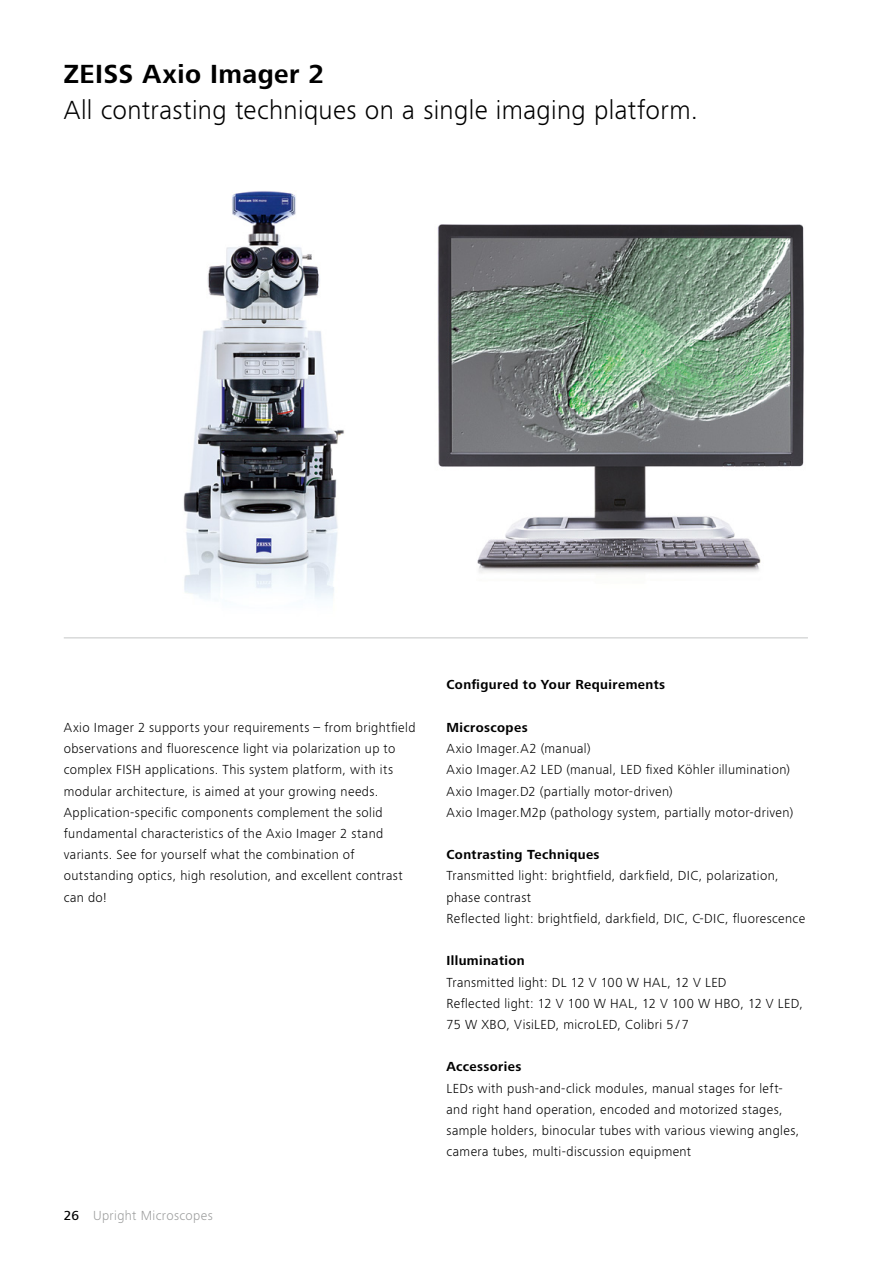
<style>
.page{position:relative;width:893px;height:1263px;background:#fff}
.page>*{position:absolute;margin:0;border:0;box-sizing:border-box;transform-origin:0 0}
.t1{font:300 27px "ZEISS Frutiger Next W1 G";letter-spacing:.01em;color:#000}
.t2{font:700 27px "ZEISS Frutiger Next W1 G";letter-spacing:.015em;color:#000}
.t3{font:300 13.5px/21.1px "ZEISS Frutiger Next W1 G";letter-spacing:.03em;color:#000}
.t4{font:700 13.5px "ZEISS Frutiger Next W1 G";letter-spacing:.03em;color:#000}
.t5{font:300 13.5px "ZEISS Frutiger Next W1 G";letter-spacing:.03em;color:#9c9d9d}
.s1{font-weight:500;color:#000}
</style>
<div class="page">
<hr style="left:64px;top:637px;width:744px;height:1px;background:#c5c6c6">
<img style="left:437px;top:224px;width:367px;height:349px">
<img style="left:183px;top:191px;width:161px;height:408px">
<h1 class="t2" style="left:64px;top:55px;width:262px">ZEISS Axio Imager 2</h1>
<h1 class="t1" style="left:64px;top:92px;width:636px">All contrasting techniques on a single imaging platform.</h1>
<p class="t3" style="left:64px;top:716px;width:353px">Axio Imager 2 supports your requirements – from brightfield observations and fluorescence light via polarization up to complex FISH applications. This system platform, with its modular architecture, is aimed at your growing needs.<br>Application-specific components complement the solid fundamental characteristics of the Axio Imager 2 stand variants. See for yourself what the combination of outstanding optics, high resolution, and excellent contrast can do!</p>
<p class="t5" style="left:64px;top:1206px;width:150px"><span class="s1">26</span> Upright Microscopes</p>
<p class="t4" style="left:446px;top:675px;width:220px">Configured to Your Requirements</p>
<p class="t4" style="left:446px;top:718px;width:83px">Microscopes</p>
<p class="t3" style="left:446px;top:737px;width:348px">Axio Imager.A2 (manual)<br>Axio Imager.A2 LED (manual, LED fixed Köhler illumination)<br>Axio Imager.D2 (partially motor-driven)<br>Axio Imager.M2p (pathology system, partially motor-driven)</p>
<p class="t4" style="left:446px;top:845px;width:155px">Contrasting Techniques</p>
<p class="t3" style="left:446px;top:865px;width:360px">Transmitted light: brightfield, darkfield, DIC, polarization, phase contrast<br>Reflected light: brightfield, darkfield, DIC, C-DIC, fluorescence</p>
<p class="t4" style="left:446px;top:951px;width:80px">Illumination</p>
<p class="t3" style="left:446px;top:971px;width:358px">Transmitted light: DL 12 V 100 W HAL, 12 V LED<br>Reflected light: 12 V 100 W HAL, 12 V 100 W HBO, 12 V LED,<br>75 W XBO, VisiLED, microLED, Colibri 5 / 7</p>
<p class="t4" style="left:446px;top:1057px;width:76px">Accessories</p>
<p class="t3" style="left:446px;top:1077px;width:354px">LEDs with push-and-click modules, manual stages for left&shy;and right hand operation, encoded and motorized stages, sample holders, binocular tubes with various viewing angles, camera tubes, multi-discussion equipment</p>
</div>
